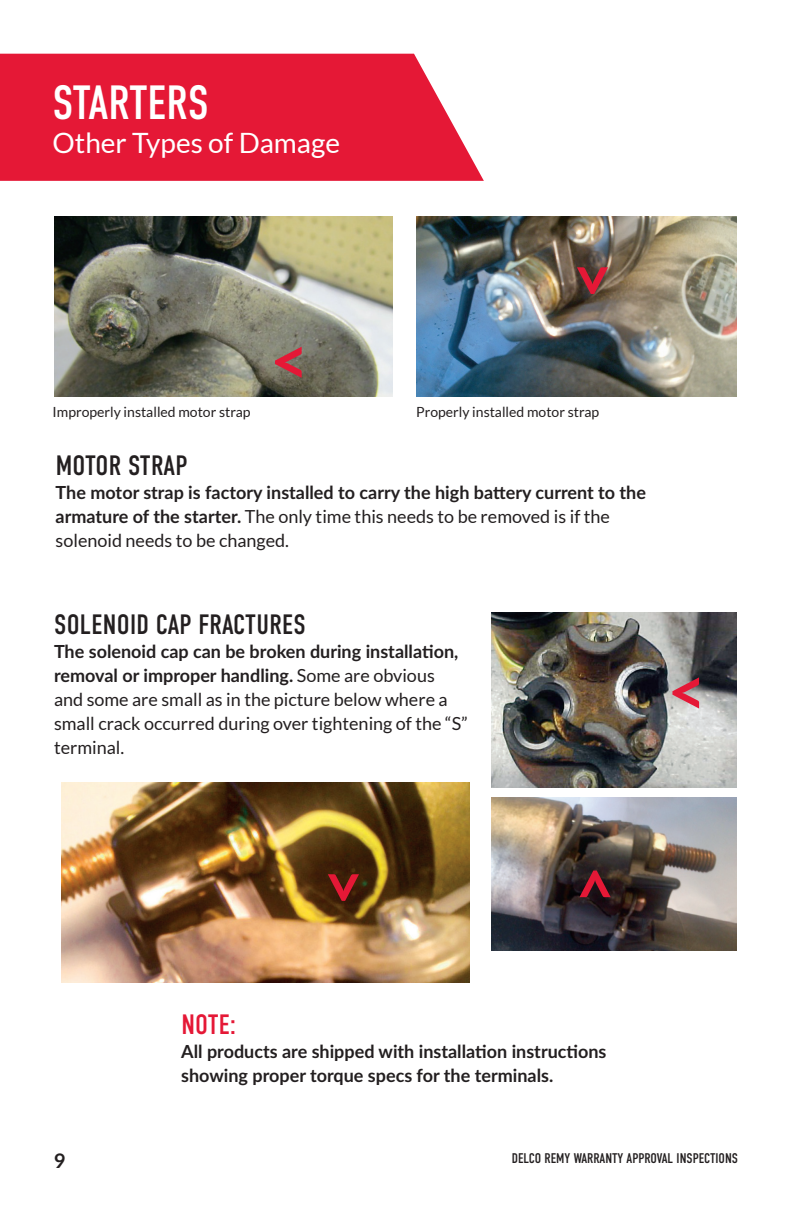
<style>
.page{position:relative;width:792px;height:1224px;background:#fff}
.page>*{position:absolute;margin:0;border:0;box-sizing:border-box;transform-origin:0 0}
.Head-Helvetica{font:700 67.2px "Lato";color:#e51836}
.Main_Head{font:48px "DIN Condensed";color:#fff}
.Subhead{font:28px "DIN Condensed";letter-spacing:.01em;color:#231f20}
.Main_Head-2{font:28px "Lato";color:#fff}
.Subhead-2{font:28px "DIN Condensed";color:#e51836}
.t1{font:700 20px "Lato";color:#231f20}
.Body{font:700 18px/24px "Lato";color:#231f20}
.Body-2{font:18px/24px "Lato";color:#231f20}
.t2{font:14px "Lato";color:#231f20}
.t3{font:14px "DIN Condensed";color:#231f20}
.s1{font-weight:400}
.s2{font-weight:700}
</style>
<div class="page">
<img style="left:416px;top:216px;width:320px;height:181px">
<img style="left:54px;top:216px;width:339px;height:181px">
<img style="left:492px;top:612px;width:244px;height:175px">
<img style="left:492px;top:797px;width:244px;height:153px">
<img style="left:61px;top:783px;width:408px;height:200px">
<svg style="left:0;top:54px;width:484px;height:127px;background:#e62844"></svg>
<p class="Main_Head" style="left:53px;top:76px;width:158px">STARTERS</p>
<p class="Main_Head-2" style="left:53px;top:127px;width:289px">Other Types of Damage</p>
<p class="Head-Helvetica" style="left:309px;top:414px;width:40px;rotate:-180deg">&gt;</p>
<p class="Head-Helvetica" style="left:644px;top:260px;width:40px;rotate:90deg">&gt;</p>
<p class="t2" style="left:53px;top:404px;width:200px">Improperly installed motor strap</p>
<p class="t2" style="left:416px;top:404px;width:185px">Properly installed motor strap</p>
<p class="Subhead" style="left:56px;top:450px;width:133px">MOTOR STRAP</p>
<p class="Body" style="left:56px;top:479px;width:592px">The motor strap is factory installed to carry the high battery current to the armature of the starter. <span class="s1">The only time this needs to be removed is if the solenoid needs to be changed.</span></p>
<p class="Subhead" style="left:54px;top:608px;width:253px">SOLENOID CAP FRACTURES</p>
<p class="Body-2" style="left:54px;top:639px;width:415px"><span class="s2">The solenoid cap can be broken during installation, removal or improper handling.</span> Some are obvious and some are small as in the picture below where a small crack occurred during over tightening of the “S” terminal.</p>
<p class="Head-Helvetica" style="left:706px;top:744px;width:40px;rotate:-180deg">&gt;</p>
<p class="Head-Helvetica" style="left:395px;top:867px;width:40px;rotate:90deg">&gt;</p>
<p class="Head-Helvetica" style="left:544px;top:904px;width:40px;rotate:-90deg">&gt;</p>
<p class="Subhead-2" style="left:181px;top:1009px;width:56px">NOTE:</p>
<p class="Body" style="left:181px;top:1038px;width:427px">All products are shipped with installation instructions showing proper torque specs for the terminals.</p>
<p class="t1" style="left:54px;top:1146px;width:13px">9</p>
<p class="t3" style="left:512px;top:1150px;width:228px">DELCO REMY WARRANTY APPROVAL INSPECTIONS</p>
</div>
